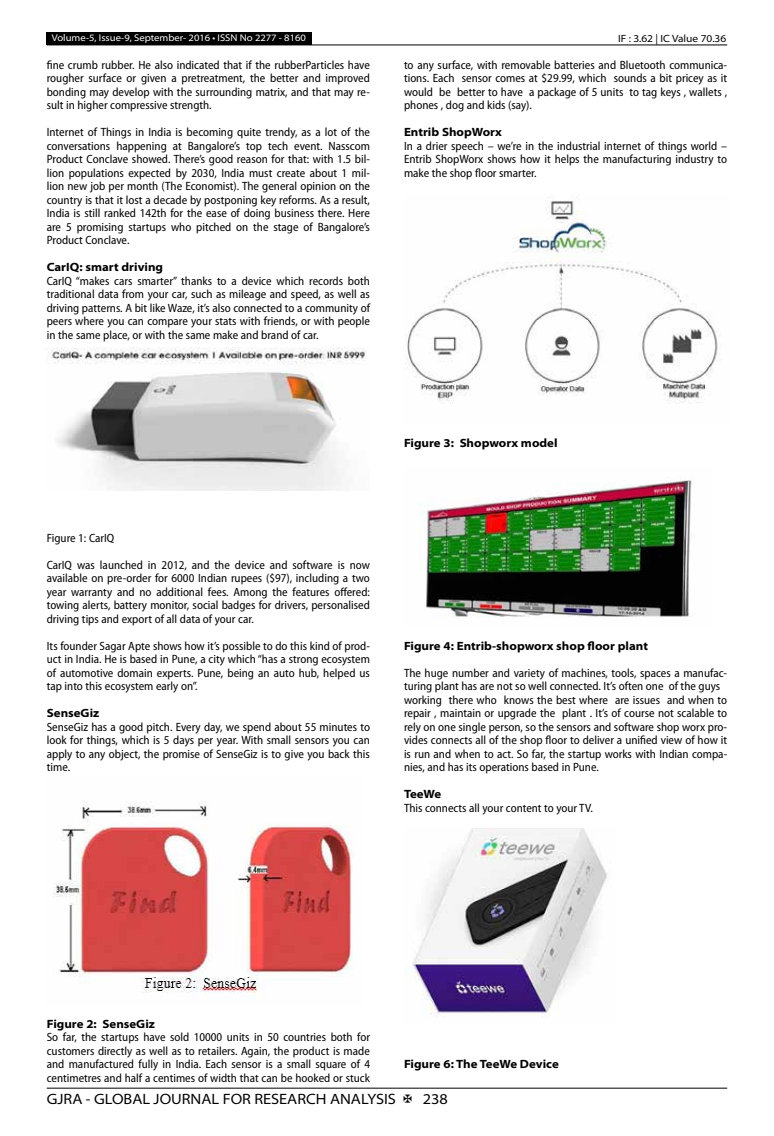
<style>
.page{position:relative;width:774px;height:1136px;background:#fff}
.page>*{position:absolute;margin:0;border:0;box-sizing:border-box;transform-origin:0 0}
.t1{font:semi-expanded 15px "Myriad Pro";color:#000}
.t2{font:semi-condensed 12px/13.5px "Myriad Pro";color:#000;text-align:justify}
.t3{font:700 semi-expanded 12px "Myriad Pro";color:#000}
.t4{font:semi-expanded 10.5px "Myriad Pro";color:#000}
.t5{font:semi-expanded 9.75px "Myriad Pro";color:#fff}
</style>
<div class="page">
<hr style="left:47px;top:1087px;width:680px;height:1px;background:#000">
<div style="left:47px;top:32px;width:265px;height:13px;background:#000"></div>
<hr style="left:47px;top:45px;width:680px;height:1px;background:#000">
<img style="left:47px;top:347px;width:319px;height:143px">
<img style="left:53px;top:801px;width:300px;height:194px">
<img style="left:405px;top:195px;width:313px;height:209px">
<img style="left:419px;top:480px;width:273px;height:138px">
<img style="left:404px;top:828px;width:203px;height:190px">
<p class="t5" style="left:52px;top:32px;width:256px">Volume-5, Issue-9, September- 2016 • ISSN No 2277 - 8160</p>
<p class="t4" style="left:618px;top:32px;width:110px">IF : 3.62 | IC Value 70.36</p>
<p class="t2" style="left:47px;top:58px;width:325px">fine crumb rubber. He also indicated that if the rubberParticles have rougher surface or given a pretreatment, the better and improved bonding may develop with the surrounding matrix, and that may re&shy;sult in higher compressive strength.</p>
<p class="t2" style="left:47px;top:126px;width:325px">Internet of Things in India is becoming quite trendy, as a lot of the conversations happening at Bangalore’s top tech event. Nasscom Product Conclave showed. There’s good reason for that: with 1.5 bil&shy;lion populations expected by 2030, India must create about 1 mil&shy;lion new job per month (The Economist). The general opinion on the country is that it lost a decade by postponing key reforms. As a result, India is still ranked 142th for the ease of doing business there. Here are 5 promising startups who pitched on the stage of Bangalore’s Product Conclave.</p>
<p class="t3" style="left:47px;top:260px;width:118px">CarIQ: smart driving</p>
<p class="t2" style="left:47px;top:274px;width:325px">CarIQ “makes cars smarter” thanks to a device which records both traditional data from your car, such as mileage and speed, as well as driving patterns. A bit like Waze, it’s also connected to a community of peers where you can compare your stats with friends, or with people in the same place, or with the same make and brand of car.</p>
<p class="t2" style="left:404px;top:58px;width:325px">to any surface, with removable batteries and Bluetooth communica&shy;tions. Each sensor comes at $29.99, which sounds a bit pricey as it would be better to have a package of 5 units to tag keys , wallets , phones , dog and kids (say).</p>
<p class="t3" style="left:404px;top:125px;width:99px">Entrib ShopWorx</p>
<p class="t2" style="left:404px;top:139px;width:325px">In a drier speech – we’re in the industrial internet of things world – Entrib ShopWorx shows how it helps the manufacturing industry to make the shop floor smarter.</p>
<p class="t2" style="left:47px;top:531px;width:69px">Figure 1: CarIQ</p>
<p class="t2" style="left:47px;top:558px;width:325px">CarIQ was launched in 2012, and the device and software is now available on pre-order for 6000 Indian rupees ($97), including a two year warranty and no additional fees. Among the features offered: towing alerts, battery monitor, social badges for drivers, personalised driving tips and export of all data of your car.</p>
<p class="t2" style="left:47px;top:639px;width:325px">Its founder Sagar Apte shows how it’s possible to do this kind of prod&shy;uct in India. He is based in Pune, a city which “has a strong ecosystem of automotive domain experts. Pune, being an auto hub, helped us tap into this ecosystem early on”.</p>
<p class="t3" style="left:47px;top:706px;width:54px">SenseGiz</p>
<p class="t2" style="left:47px;top:720px;width:325px">SenseGiz has a good pitch. Every day, we spend about 55 minutes to look for things, which is 5 days per year. With small sensors you can apply to any object, the promise of SenseGiz is to give you back this time.</p>
<p class="t3" style="left:404px;top:436px;width:155px">Figure 3: Shopworx model</p>
<p class="t3" style="left:404px;top:638px;width:245px">Figure 4: Entrib-shopworx shop floor plant</p>
<p class="t2" style="left:404px;top:666px;width:325px;text-align:left">The huge number and variety of machines, tools, spaces a manufac&shy;turing plant has are not so well connected. It’s often one of the guys working there who knows the best where are issues and when to repair , maintain or upgrade the plant . It’s of course not scalable to rely on one single person, so the sensors and software shop worx pro&shy;vides connects all of the shop floor to deliver a unified view of how it is run and when to act. So far, the startup works with Indian compa&shy;nies, and has its operations based in Pune.</p>
<p class="t3" style="left:404px;top:787px;width:39px">TeeWe</p>
<p class="t2" style="left:404px;top:801px;width:191px">This connects all your content to your TV.</p>
<p class="t3" style="left:47px;top:1016px;width:110px">Figure 2: SenseGiz</p>
<p class="t2" style="left:47px;top:1030px;width:325px">So far, the startups have sold 10000 units in 50 countries both for customers directly as well as to retailers. Again, the product is made and manufactured fully in India. Each sensor is a small square of 4 centimetres and half a centimes of width that can be hooked or stuck</p>
<p class="t3" style="left:404px;top:1057px;width:156px">Figure 6: The TeeWe Device</p>
<p class="t1" style="left:47px;top:1090px;width:351px">GJRA - GLOBAL JOURNAL FOR RESEARCH ANALYSIS</p>
<p class="t1" style="left:423px;top:1090px;width:27px">238</p>
</div>
